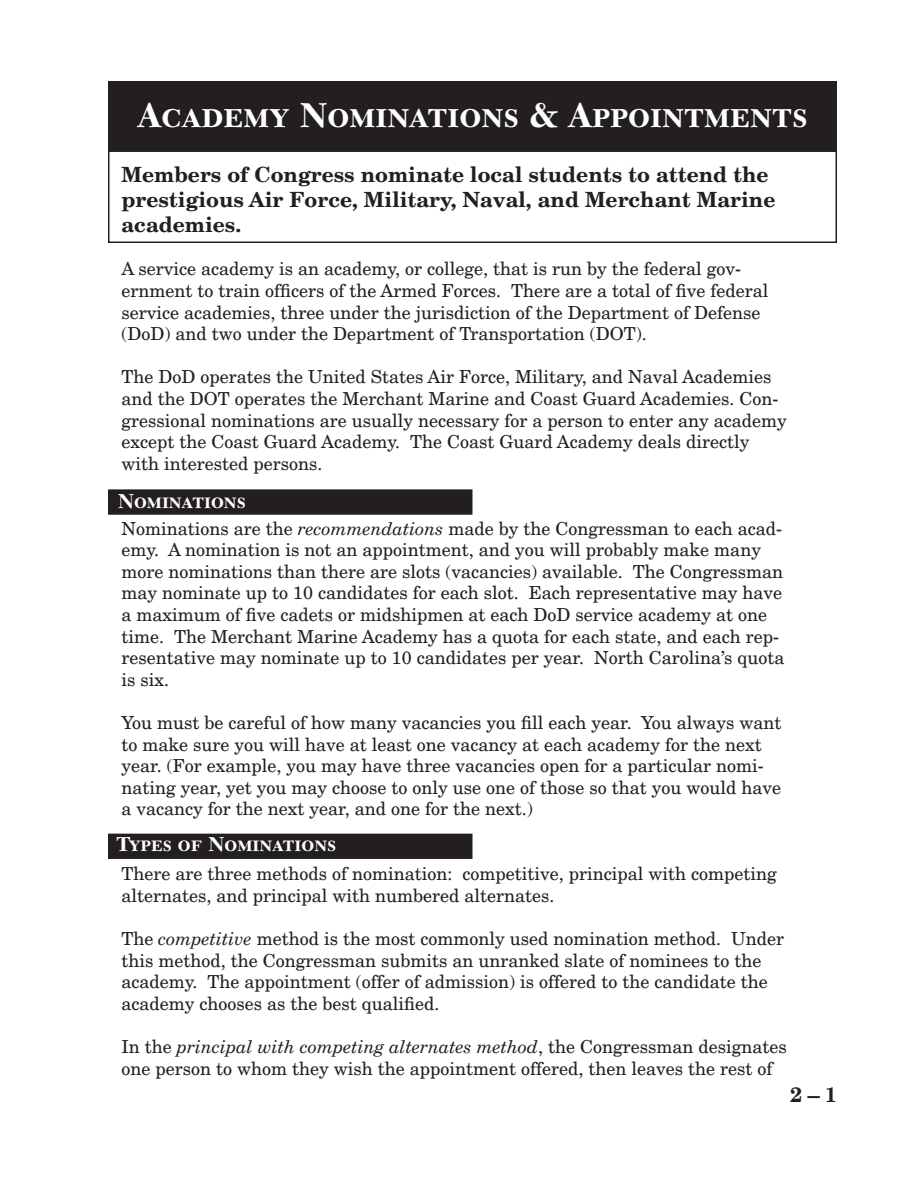
<style>
.page{position:relative;width:918px;height:1188px;background:#fff}
.page>*{position:absolute;margin:0;border:0;box-sizing:border-box;transform-origin:0 0}
.t1{font:36px "New Caledonia Bold SC";color:#fff}
.t2{font:700 21px/25.2px "New Century Schlbk";color:#231f20}
.t3{font:21px "New Caledonia Bold SC";color:#fff}
.t4{font:18px/21.6px "New Century Schlbk";color:#231f20}
.s1{font-style:italic}
</style>
<div class="page">
<div style="left:109px;top:82px;width:727px;height:69px;background:#231f20"></div>
<div style="left:108px;top:81px;width:729px;height:71px;border:2px solid #231f20"></div>
<div style="left:108px;top:150px;width:729px;height:93px;border:2px solid #231f20"></div>
<div style="left:109px;top:490px;width:363px;height:24px;background:#231f20"></div>
<div style="left:108px;top:489px;width:364px;height:26px;border:2px solid #231f20"></div>
<div style="left:109px;top:834px;width:363px;height:24px;background:#231f20"></div>
<div style="left:108px;top:834px;width:364px;height:25px;border:2px solid #231f20"></div>
<h1 class="t1" style="left:138px;top:94px;width:672px">Academy Nominations &amp; Appointments</h1>
<p class="t2" style="left:122px;top:161px;width:655px">Members of Congress nominate local students to attend the prestigious Air Force, Military, Naval, and Merchant Marine academies.</p>
<p class="t4" style="left:122px;top:258px;width:648px">A service academy is an academy, or college, that is run by the federal gov&shy;ernment to train officers of the Armed Forces. There are a total of five federal service academies, three under the jurisdiction of the Department of Defense (DoD) and two under the Department of Transportation (DOT).</p>
<p class="t4" style="left:122px;top:366px;width:667px">The DoD operates the United States Air Force, Military, and Naval Academies and the DOT operates the Merchant Marine and Coast Guard Academies. Con&shy;gressional nominations are usually necessary for a person to enter any academy except the Coast Guard Academy. The Coast Guard Academy deals directly with interested persons.</p>
<p class="t3" style="left:118px;top:488px;width:130px">Nominations</p>
<p class="t4" style="left:122px;top:517px;width:665px">Nominations are the <span class="s1">recommendations</span> made by the Congressman to each acad&shy;emy. A nomination is not an appointment, and you will probably make many more nominations than there are slots (vacancies) available. The Congressman may nominate up to 10 candidates for each slot. Each representative may have a maximum of five cadets or midshipmen at each DoD service academy at one time. The Merchant Marine Academy has a quota for each state, and each rep&shy;resentative may nominate up to 10 candidates per year. North Carolina’s quota is six.</p>
<p class="t4" style="left:122px;top:711px;width:662px">You must be careful of how many vacancies you fill each year. You always want to make sure you will have at least one vacancy at each academy for the next year. (For example, you may have three vacancies open for a particular nomi&shy;nating year, yet you may choose to only use one of those so that you would have a vacancy for the next year, and one for the next.)</p>
<p class="t3" style="left:116px;top:832px;width:222px">Types of Nominations</p>
<p class="t4" style="left:122px;top:863px;width:657px">There are three methods of nomination: competitive, principal with competing alternates, and principal with numbered alternates.</p>
<p class="t4" style="left:122px;top:927px;width:664px">The <span class="s1">competitive</span> method is the most commonly used nomination method. Under this method, the Congressman submits an unranked slate of nominees to the academy. The appointment (offer of admission) is offered to the candidate the academy chooses as the best qualified.</p>
<p class="t4" style="left:122px;top:1035px;width:667px">In the <span class="s1">principal with competing alternates method</span>, the Congressman designates one person to whom they wish the appointment offered, then leaves the rest of</p>
<p class="t2" style="left:790px;top:1082px;width:48px">2 – 1</p>
</div>
